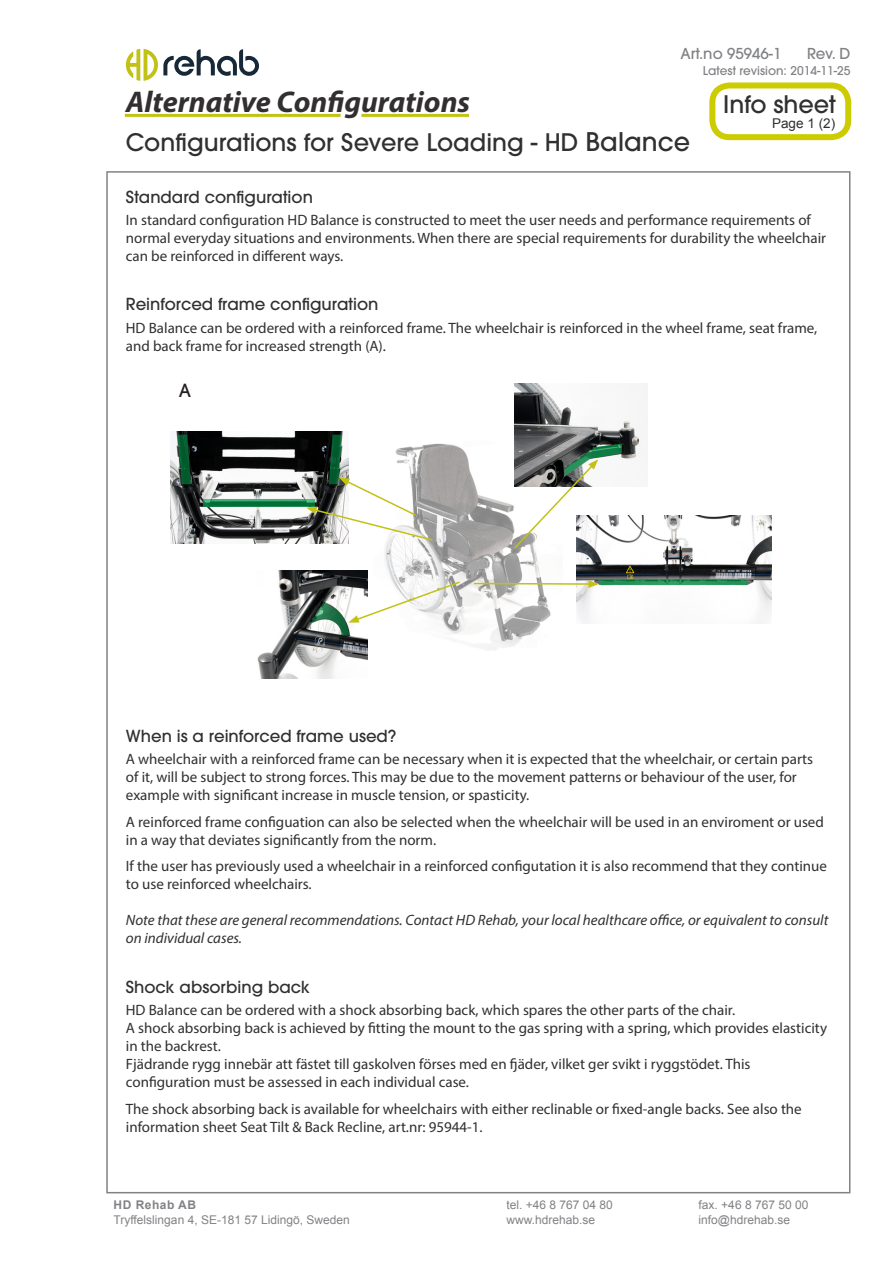
<style>
.page{position:relative;width:893px;height:1263px;background:#fff}
.page>*{position:absolute;margin:0;border:0;box-sizing:border-box;transform-origin:0 0}
.t1{font:italic 700 30px "Myriad Pro";color:#312f30}
.t2{font:500 24px "ITC Avant Garde Pro";color:#312f30}
.t3{font:500 18px "ITC Avant Garde Pro";color:#231f20}
.Rubrik{font:500 16.5px "ITC Avant Garde Pro";color:#312f30}
.t4{font:15px/18px "Myriad Pro";color:#312f30}
.t5{font:italic 15px/18px "Myriad Pro";color:#312f30}
.t6{font:500 15px "ITC Avant Garde Pro";color:#808285}
.t7{font:13.5px "Arial";color:#312f30}
.t8{font:12px "Arial";color:#808285}
.t9{font:500 12px "ITC Avant Garde Pro";color:#808285}
.t10{font:700 12px "Arial";letter-spacing:.04em;color:#808285}
.s1{font-size:25.5px}
</style>
<div class="page">
<svg style="left:126px;top:49px;width:133px;height:32px"></svg>
<img style="left:577px;top:515px;width:194px;height:108px">
<img style="left:384px;top:443px;width:167px;height:207px">
<svg style="left:599px;top:579px;width:149px;height:6px"></svg>
<img style="left:514px;top:384px;width:133px;height:75px">
<img style="left:257px;top:570px;width:110px;height:109px">
<svg style="left:512px;top:443px;width:110px;height:107px"></svg>
<svg style="left:310px;top:580px;width:151px;height:55px"></svg>
<svg style="left:472px;top:580px;width:127px;height:8px"></svg>
<img style="left:170px;top:431px;width:175px;height:112px">
<svg style="left:204px;top:500px;width:102px;height:7px"></svg>
<svg style="left:178px;top:435px;width:13px;height:49px"></svg>
<svg style="left:306px;top:435px;width:128px;height:107px"></svg>
<div style="left:709px;top:82px;width:142px;height:58px;border:6px solid #cc0;border-radius:17px"></div>
<hr style="left:361px;top:114px;width:108px;height:3px;background:#c1c116">
<hr style="left:125px;top:114px;width:216px;height:3px;background:#c1c116">
<p class="t6" style="left:680px;top:44px;width:102px">Art.no 95946-1</p>
<p class="t6" style="left:807px;top:44px;width:45px">Rev. D</p>
<p class="t2" style="left:723px;top:89px;width:114px">Info sheet</p>
<p class="t7" style="left:772px;top:114px;width:65px">Page 1 (2)</p>
<p class="t9" style="left:703px;top:63px;width:149px">Latest revision: 2014-11-25</p>
<p class="t1" style="left:126px;top:82px;width:346px">Alternative Configurations</p>
<p class="t2" style="left:126px;top:127px;width:566px">Configurations for Severe Loading - HD <span class="s1">Balance</span></p>
<p class="Rubrik" style="left:126px;top:186px;width:189px">Standard configuration</p>
<p class="t4" style="left:126px;top:210px;width:702px">In standard configuration HD Balance is constructed to meet the user needs and performance requirements of normal everyday situations and environments. When there are special requirements for durability the wheelchair can be reinforced in different ways.</p>
<p class="Rubrik" style="left:126px;top:294px;width:254px">Reinforced frame configuration</p>
<p class="t4" style="left:126px;top:318px;width:693px">HD Balance can be ordered with a reinforced frame. The wheelchair is reinforced in the wheel frame, seat frame, and back frame for increased strength (A).</p>
<p class="t3" style="left:179px;top:379px;width:14px">A</p>
<p class="Rubrik" style="left:126px;top:725px;width:272px">When is a reinforced frame used?</p>
<p class="t4" style="left:126px;top:750px;width:689px">A wheelchair with a reinforced frame can be necessary when it is expected that the wheelchair, or certain parts of it, will be subject to strong forces. This may be due to the movement patterns or behaviour of the user, for example with significant increase in muscle tension, or spasticity.</p>
<p class="t4" style="left:126px;top:812px;width:700px">A reinforced frame configuation can also be selected when the wheelchair will be used in an enviroment or used in a way that deviates significantly from the norm.</p>
<p class="t4" style="left:126px;top:857px;width:703px">If the user has previously used a wheelchair in a reinforced configutation it is also recommend that they continue to use reinforced wheelchairs.</p>
<p class="t5" style="left:126px;top:911px;width:704px">Note that these are general recommendations. Contact HD Rehab, your local healthcare office, or equivalent to consult on individual cases.</p>
<p class="Rubrik" style="left:126px;top:976px;width:186px">Shock absorbing back</p>
<p class="t4" style="left:126px;top:1001px;width:611px">HD Balance can be ordered with a shock absorbing back, which spares the other parts of the chair.</p>
<p class="t4" style="left:126px;top:1019px;width:703px">A shock absorbing back is achieved by fitting the mount to the gas spring with a spring, which provides elasticity in the backrest.</p>
<p class="t4" style="left:126px;top:1055px;width:626px">Fjädrande rygg innebär att fästet till gaskolven förses med en fjäder, vilket ger svikt i ryggstödet. This configuration must be assessed in each individual case.</p>
<p class="t4" style="left:126px;top:1099px;width:677px">The shock absorbing back is available for wheelchairs with either reclinable or fixed-angle backs. See also the information sheet Seat Tilt &amp; Back Recline, art.nr: 95944-1.</p>
<p class="t10" style="left:114px;top:1197px;width:84px">HD Rehab AB</p>
<p class="t8" style="left:114px;top:1212px;width:238px">Tryffelslingan 4, SE-181 57 Lidingö, Sweden</p>
<p class="t8" style="left:507px;top:1197px;width:108px">tel. +46 8 767 04 80</p>
<p class="t8" style="left:699px;top:1197px;width:111px">fax. +46 8 767 50 00</p>
<p class="t8" style="left:507px;top:1212px;width:90px">www.hdrehab.se</p>
<p class="t8" style="left:699px;top:1212px;width:93px">info@hdrehab.se</p>
</div>
